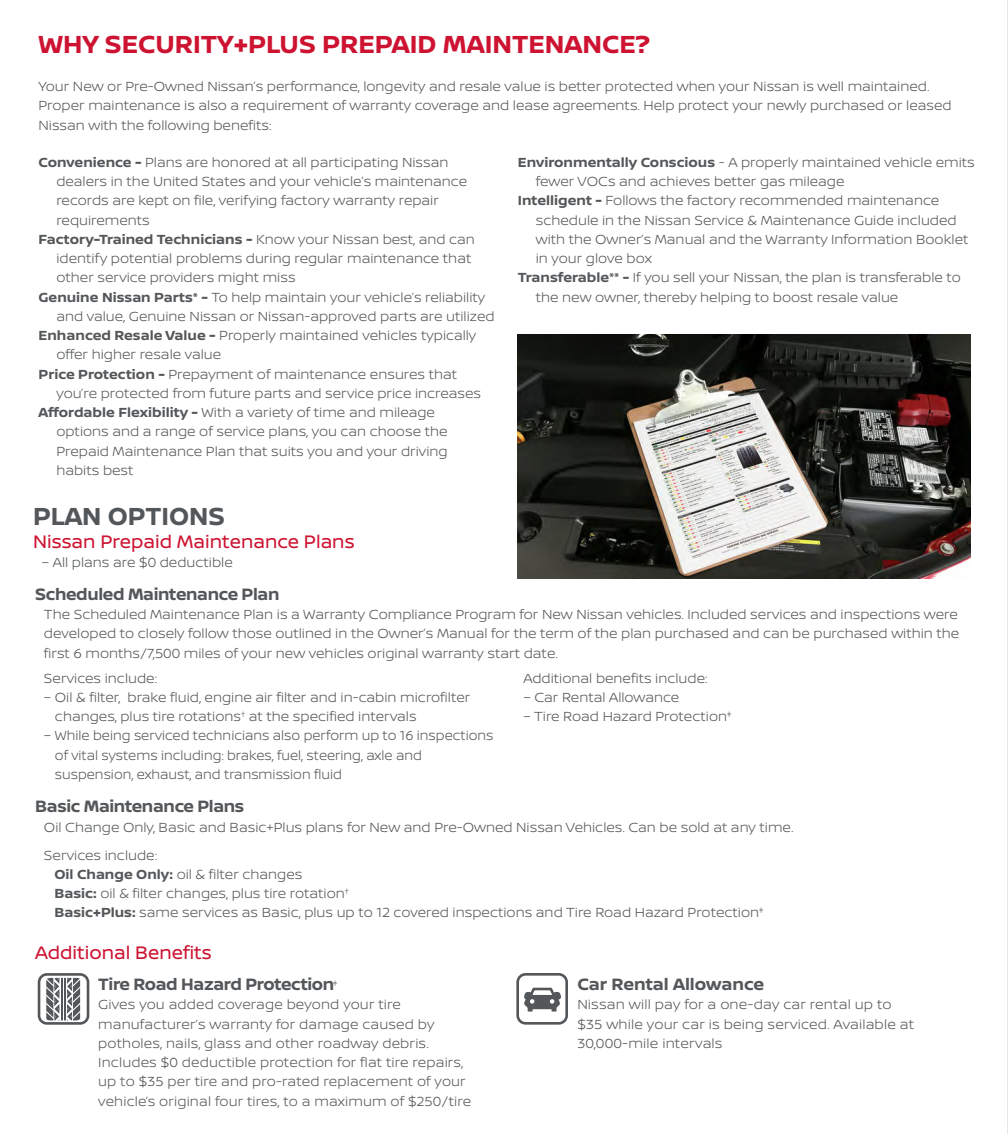
<style>
.page{position:relative;width:1008px;height:1134px;background:#fff}
.page>*{position:absolute;margin:0;border:0;box-sizing:border-box;transform-origin:0 0}
.t1{font:700 26.25px "Nissan Brand";color:#cd1331}
.t2{font:700 26.25px "Nissan Brand";color:#54575a}
.t3{font:19.25px "Nissan Brand";color:#cd1331}
.t4{font:700 17.5px "Nissan Brand";letter-spacing:-.02em;color:#54575a}
.t5{font:700 17.5px "Nissan Brand";color:#54575a}
.t6{font:300 14px/19.2px "Nissan Brand";color:#54575a}
.t7{font:700 14px "Nissan Brand";color:#54575a}
.s1{font-weight:700}
.s2{font-weight:300}
</style>
<div class="page">
<hr style="left:1007px;top:0;width:1px;height:1134px;background:#e6e7e9">
<div style="left:38px;top:973px;width:51px;height:52px;border:3px solid #54575a;border-radius:8px"></div>
<hr style="left:61px;top:978px;width:2px;height:42px;background:#54575a">
<hr style="left:64px;top:978px;width:1px;height:42px;background:#54575a">
<svg style="left:46px;top:978px;width:13px;height:42px"></svg>
<svg style="left:67px;top:978px;width:13px;height:42px"></svg>
<div style="left:516px;top:973px;width:52px;height:52px;border:3px solid #54575a;border-radius:8px"></div>
<svg style="left:524px;top:986px;width:42px;height:26px"></svg>
<img style="left:518px;top:334px;width:453px;height:245px">
<p class="t1" style="left:38px;top:25px;width:613px">WHY SECURITY+PLUS PREPAID MAINTENANCE?</p>
<p class="t6" style="left:38px;top:76px;width:915px">Your New or Pre-Owned Nissan’s performance, longevity and resale value is better protected when your Nissan is well maintained.<br>Proper maintenance is also a requirement of warranty coverage and lease agreements. Help protect your newly purchased or leased<br>Nissan with the following benefits:</p>
<p class="t6" style="left:38px;top:152px;width:412px"><span class="s1">Convenience -</span> Plans are honored at all participating Nissan</p>
<p class="t6" style="left:56px;top:171px;width:412px">dealers in the United States and your vehicle’s maintenance</p>
<p class="t6" style="left:56px;top:190px;width:384px">records are kept on file, verifying factory warranty repair</p>
<p class="t6" style="left:56px;top:210px;width:95px">requirements</p>
<p class="t7" style="left:38px;top:229px;width:438px">Factory-Trained Technicians - <span class="s2">Know your Nissan best, and can</span></p>
<p class="t6" style="left:56px;top:248px;width:416px">identify potential problems during regular maintenance that</p>
<p class="t6" style="left:56px;top:267px;width:241px">other service providers might miss</p>
<p class="t6" style="left:38px;top:287px;width:448px"><span class="s1">Genuine Nissan Parts* -</span> To help maintain your vehicle’s reliability</p>
<p class="t6" style="left:56px;top:306px;width:440px">and value, Genuine Nissan or Nissan-approved parts are utilized</p>
<p class="t6" style="left:38px;top:325px;width:439px"><span class="s1">Enhanced Resale Value -</span> Properly maintained vehicles typically</p>
<p class="t6" style="left:56px;top:344px;width:166px">offer higher resale value</p>
<p class="t6" style="left:38px;top:364px;width:420px"><span class="s1">Price Protection -</span> Prepayment of maintenance ensures that</p>
<p class="t6" style="left:56px;top:383px;width:426px">you’re protected from future parts and service price increases</p>
<p class="t6" style="left:38px;top:402px;width:398px"><span class="s1">Affordable Flexibility -</span> With a variety of time and mileage</p>
<p class="t6" style="left:56px;top:421px;width:393px">options and a range of service plans, you can choose the</p>
<p class="t6" style="left:56px;top:441px;width:393px">Prepaid Maintenance Plan that suits you and your driving</p>
<p class="t6" style="left:56px;top:460px;width:79px">habits best</p>
<p class="t6" style="left:518px;top:152px;width:458px"><span class="s1">Environmentally Conscious</span> - A properly maintained vehicle emits</p>
<p class="t6" style="left:536px;top:171px;width:310px">fewer VOCs and achieves better gas mileage</p>
<p class="t6" style="left:518px;top:190px;width:423px"><span class="s1">Intelligent -</span> Follows the factory recommended maintenance</p>
<p class="t6" style="left:536px;top:210px;width:422px">schedule in the Nissan Service &amp; Maintenance Guide included</p>
<p class="t6" style="left:536px;top:229px;width:434px">with the Owner’s Manual and the Warranty Information Booklet</p>
<p class="t6" style="left:536px;top:248px;width:117px">in your glove box</p>
<p class="t6" style="left:518px;top:267px;width:445px"><span class="s1">Transferable** -</span> If you sell your Nissan, the plan is transferable to</p>
<p class="t6" style="left:536px;top:287px;width:364px">the new owner, thereby helping to boost resale value</p>
<p class="t2" style="left:33px;top:497px;width:193px">PLAN OPTIONS</p>
<p class="t3" style="left:33px;top:527px;width:323px">Nissan Prepaid Maintenance Plans</p>
<p class="t6" style="left:42px;top:552px;width:192px">– All plans are $0 deductible</p>
<p class="t4" style="left:35px;top:581px;width:246px">Scheduled Maintenance Plan</p>
<p class="t6" style="left:44px;top:604px;width:917px;text-align:justify">The Scheduled Maintenance Plan is a Warranty Compliance Program for New Nissan vehicles. Included services and inspections were developed to closely follow those outlined in the Owner’s Manual for the term of the plan purchased and can be purchased within the first 6 months/7,500 miles of your new vehicles original warranty start date.</p>
<p class="t6" style="left:44px;top:668px;width:115px">Services include:</p>
<p class="t6" style="left:55px;top:687px;width:417px;text-indent:-11px">– Oil &amp; filter, brake fluid, engine air filter and in-cabin microfilter changes, plus tire rotations<sup>†</sup> at the specified intervals</p>
<p class="t6" style="left:55px;top:726px;width:440px;text-indent:-11px">– While being serviced technicians also perform up to 16 inspections of vital systems including: brakes, fuel, steering, axle and suspension, exhaust, and transmission fluid</p>
<p class="t6" style="left:523px;top:668px;width:186px">Additional benefits include:</p>
<p class="t6" style="left:523px;top:687px;width:158px">– Car Rental Allowance</p>
<p class="t6" style="left:523px;top:706px;width:209px">– Tire Road Hazard Protection<sup>‡</sup></p>
<p class="t4" style="left:35px;top:794px;width:211px">Basic Maintenance Plans</p>
<p class="t6" style="left:44px;top:812px;width:751px;line-height:28px">Oil Change Only, Basic and Basic+Plus plans for New and Pre-Owned Nissan Vehicles. Can be sold at any time.<br>Services include:</p>
<p class="t6" style="left:54px;top:864px;width:710px"><span class="s1">Oil Change Only:</span> oil &amp; filter changes<br><span class="s1">Basic:</span> oil &amp; filter changes, plus tire rotation<sup>†<br></sup><span class="s1">Basic+Plus:</span> same services as Basic, plus up to 12 covered inspections and Tire Road Hazard Protection<sup>‡</sup></p>
<p class="t3" style="left:35px;top:938px;width:178px">Additional Benefits</p>
<p class="t4" style="left:98px;top:972px;width:241px">Tire Road Hazard Protection<sup>‡</sup></p>
<p class="t6" style="left:98px;top:995px;width:375px">Gives you added coverage beyond your tire manufacturer’s warranty for damage caused by potholes, nails, glass and other roadway debris.<br>Includes $0 deductible protection for flat tire repairs, up to $35 per tire and pro-rated replacement of your vehicle’s original four tires, to a maximum of $250/tire</p>
<p class="t5" style="left:577px;top:972px;width:188px">Car Rental Allowance</p>
<p class="t6" style="left:577px;top:995px;width:338px">Nissan will pay for a one-day car rental up to $35 while your car is being serviced. Available at<br>30,000-mile intervals</p>
</div>
